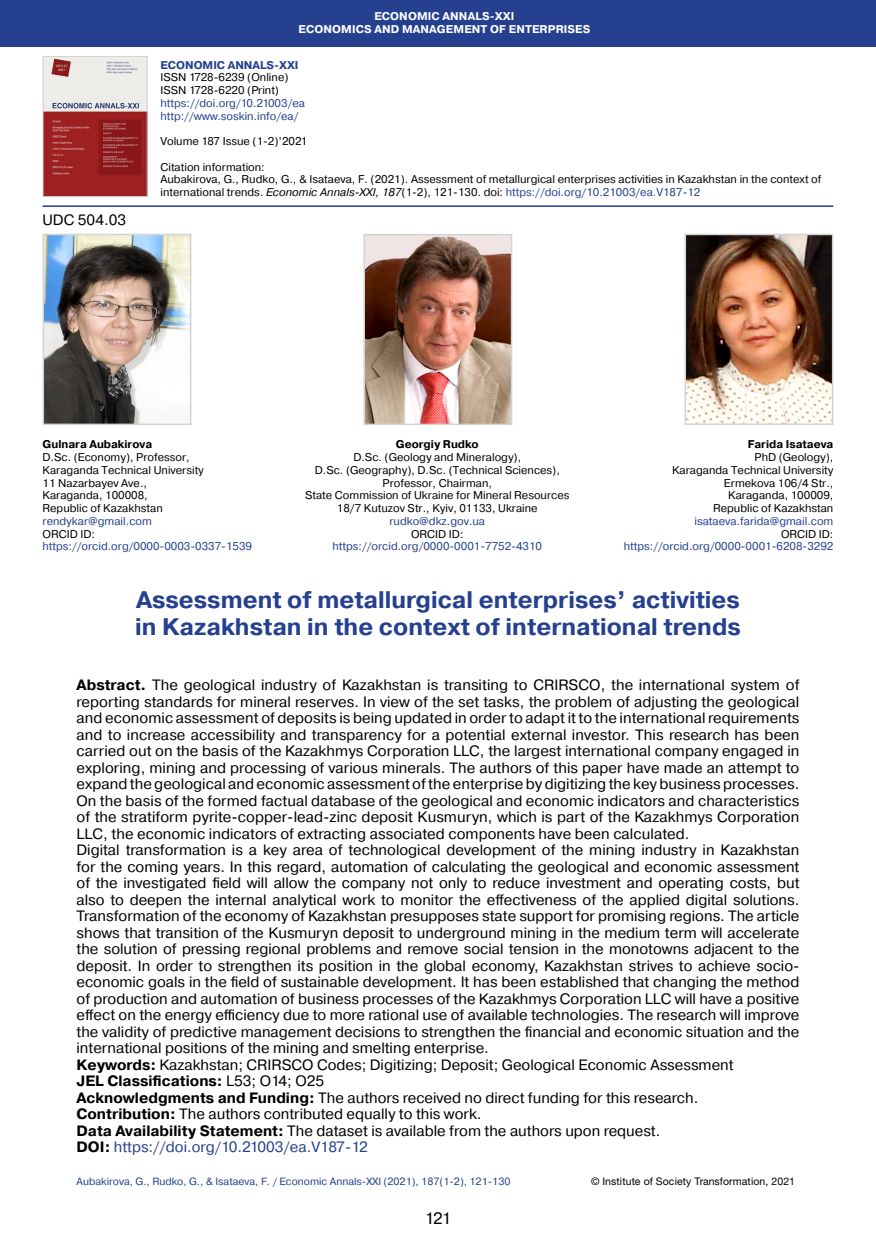
<style>
.page{position:relative;width:876px;height:1246px;background:#fff}
.page>*{position:absolute;margin:0;border:0;box-sizing:border-box;transform-origin:0 0}
.Заголовок_2019_2{font:700 24px "Pragmatica";color:#25408f}
.t1{font:16.5px "Pragmatica";color:#000}
.Анотация_2019{font:15px/16.5px "Pragmatica";color:#000;text-align:justify}
.Анотация_2019-2{font:15px "Pragmatica";color:#25408f}
.Анотация_2019-3{font:700 15px "Pragmatica";color:#000}
.Посада_2016{font:11.25px/12.8px "Pragmatica";color:#000}
.Посада_2016-2{font:11.25px "Pragmatica";color:#25408f}
.Посада_2016-3{font:700 11.25px "Pragmatica";letter-spacing:.01em;color:#fff}
.Посада_2016-4{font:700 11.25px "Pragmatica";color:#000}
.Посада_2016-5{font:700 11.25px "Pragmatica";color:#25408f}
.Нижний_колонтитул_20{font:10.5px "Pragmatica";color:#25408f}
.t2{font:10.5px "Helvetica Neue LTW1 G";letter-spacing:.01em;color:#000}
.s1{font-style:italic}
.s2{color:#25408f}
.s3{font-weight:700}
.s4{font-weight:400}
.s5{font-weight:700;color:#000}
</style>
<div class="page">
<div style="left:0;top:0;width:876px;height:47px;background:#25408f"></div>
<img style="left:45px;top:58px;width:101px;height:137px">
<div style="left:43px;top:56px;width:105px;height:141px;border:1px solid #d1d3d4"></div>
<hr style="left:43px;top:205px;width:790px;height:2px;background:#25408f">
<img style="left:687px;top:237px;width:143px;height:185px">
<div style="left:684px;top:234px;width:149px;height:191px;border:2px solid #d1d3d4"></div>
<img style="left:366px;top:237px;width:143px;height:185px">
<div style="left:363px;top:234px;width:149px;height:191px;border:2px solid #d1d3d4"></div>
<img style="left:46px;top:237px;width:142px;height:185px">
<div style="left:43px;top:234px;width:148px;height:191px;border:2px solid #d1d3d4"></div>
<p class="Посада_2016-3" style="left:374px;top:9px;width:142px">ECONOMIC ANNALS-XXI</p>
<p class="Посада_2016-3" style="left:298px;top:22px;width:293px">ECONOMICS AND MANAGEMENT OF ENTERPRISES</p>
<p class="Анотация_2019" style="left:43px;top:212px;width:85px">UDC 504.03</p>
<p class="Посада_2016-5" style="left:160px;top:57px;width:140px">ECONOMIC ANNALS-XXI</p>
<p class="Посада_2016" style="left:160px;top:71px;width:130px">ISSN 1728-6239 (Online)</p>
<p class="Посада_2016" style="left:160px;top:84px;width:120px">ISSN 1728-6220 (Print)</p>
<p class="Посада_2016-2" style="left:160px;top:96px;width:146px">https://doi.org/10.21003/ea</p>
<p class="Посада_2016-2" style="left:160px;top:109px;width:140px">http://www.soskin.info/ea/</p>
<p class="Посада_2016" style="left:160px;top:135px;width:148px">Volume 187 Issue (1-2)’2021</p>
<p class="Посада_2016" style="left:160px;top:161px;width:106px">Citation information:</p>
<p class="Посада_2016" style="left:160px;top:173px;width:662px">Aubakirova, G., Rudko, G., &amp; Isataeva, F. (2021). Assessment of metallurgical enterprises activities in Kazakhstan in the context of international trends. <span class="s1">Economic Annals-XXI, 187</span>(1-2), 121-130. doi: <span class="s2">https://doi.org/10.21003/ea.V187-12</span></p>
<p class="Посада_2016-4" style="left:43px;top:437px;width:111px">Gulnara Aubakirova</p>
<p class="Посада_2016" style="left:43px;top:451px;width:149px">D.Sc. (Economy), Professor,</p>
<p class="Посада_2016" style="left:43px;top:464px;width:163px">Karaganda Technical University</p>
<p class="Посада_2016" style="left:43px;top:476px;width:106px">11 Nazarbayev Ave.,</p>
<p class="Посада_2016" style="left:43px;top:489px;width:107px">Karaganda, 100008,</p>
<p class="Посада_2016" style="left:43px;top:502px;width:122px">Republic of Kazakhstan</p>
<p class="Посада_2016-2" style="left:43px;top:514px;width:111px">rendykar@gmail.com</p>
<p class="Посада_2016" style="left:43px;top:527px;width:54px">ORCID ID:</p>
<p class="Посада_2016-2" style="left:43px;top:539px;width:211px">https://orcid.org/0000-0003-0337-1539</p>
<p class="Посада_2016-4" style="left:396px;top:437px;width:84px">Georgiy Rudko</p>
<p class="Посада_2016" style="left:353px;top:451px;width:169px">D.Sc. (Geology and Mineralogy),</p>
<p class="Посада_2016" style="left:315px;top:464px;width:247px;text-align:center">D.Sc. (Geography), D.Sc. (Technical Sciences),<br>Professor, Chairman,</p>
<p class="Посада_2016" style="left:305px;top:489px;width:266px">State Commission of Ukraine for Mineral Resources</p>
<p class="Посада_2016" style="left:337px;top:502px;width:202px">18/7 Kutuzov Str., Kyiv, 01133, Ukraine</p>
<p class="Посада_2016-2" style="left:389px;top:514px;width:97px">rudko@dkz.gov.ua</p>
<p class="Посада_2016" style="left:411px;top:527px;width:54px">ORCID ID:</p>
<p class="Посада_2016-2" style="left:332px;top:539px;width:211px">https://orcid.org/0000-0001-7752-4310</p>
<p class="Посада_2016-4" style="left:748px;top:437px;width:87px">Farida Isataeva</p>
<p class="Посада_2016" style="left:754px;top:451px;width:80px">PhD (Geology),</p>
<p class="Посада_2016" style="left:672px;top:464px;width:163px">Karaganda Technical University</p>
<p class="Посада_2016" style="left:724px;top:476px;width:111px">Ermekova 106/4 Str.,</p>
<p class="Посада_2016" style="left:728px;top:489px;width:107px">Karaganda, 100009,</p>
<p class="Посада_2016" style="left:713px;top:502px;width:122px">Republic of Kazakhstan</p>
<p class="Посада_2016-2" style="left:694px;top:514px;width:140px">isataeva.farida@gmail.com</p>
<p class="Посада_2016" style="left:781px;top:527px;width:54px">ORCID ID:</p>
<p class="Посада_2016-2" style="left:624px;top:539px;width:211px">https://orcid.org/0000-0001-6208-3292</p>
<p class="Заголовок_2019_2" style="left:136px;top:584px;width:605px">Assessment of metallurgical enterprises’ activities</p>
<p class="Заголовок_2019_2" style="left:135px;top:611px;width:607px">in Kazakhstan in the context of international trends</p>
<p class="Анотация_2019" style="left:77px;top:677px;width:724px"><span class="s3">Abstract.</span> The geological industry of Kazakhstan is transiting to CRIRSCO, the international system of reporting standards for mineral reserves. In view of the set tasks, the problem of adjusting the geological and economic assessment of deposits is being updated in order to adapt it to the international requirements and to increase accessibility and transparency for a potential external investor. This research has been carried out on the basis of the Kazakhmys Corporation LLС, the largest international company engaged in exploring, mining and processing of various minerals. The authors of this paper have made an attempt to expand the geological and economic assessment of the enterprise by digitizing the key business processes.<br>On the basis of the formed factual database of the geological and economic indicators and characteristics of the stratiform pyrite-copper-lead-zinc deposit Kusmuryn, which is part of the Kazakhmys Corporation LLС, the economic indicators of extracting associated components have been calculated.</p>
<p class="Анотация_2019" style="left:77px;top:842px;width:724px">Digital transformation is a key area of technological development of the mining industry in Kazakhstan for the coming years. In this regard, automation of calculating the geological and economic assessment of the investigated field will allow the company not only to reduce investment and operating costs, but also to deepen the internal analytical work to monitor the effectiveness of the applied digital solutions.<br>Transformation of the economy of Kazakhstan presupposes state support for promising regions. The article shows that transition of the Kusmuryn deposit to underground mining in the medium term will accelerate the solution of pressing regional problems and remove social tension in the monotowns adjacent to the deposit. In order to strengthen its position in the global economy, Kazakhstan strives to achieve socio&shy;economic goals in the field of sustainable development. It has been established that changing the method of production and automation of business processes of the Kazakhmys Corporation LLС will have a positive effect on the energy efficiency due to more rational use of available technologies. The research will improve the validity of predictive management decisions to strengthen the financial and economic situation and the international positions of the mining and smelting enterprise.</p>
<p class="Анотация_2019" style="left:77px;top:1057px;width:659px"><span class="s3">Keywords:</span> Kazakhstan; CRIRSCO Codes; Digitizing; Deposit; Geological Economic Assessment</p>
<p class="Анотация_2019-3" style="left:77px;top:1071px;width:249px">JEL Classifications: <span class="s4">L53; O14; O25</span></p>
<p class="Анотация_2019" style="left:77px;top:1090px;width:623px"><span class="s3">Acknowledgments and Funding:</span> The authors received no direct funding for this research.</p>
<p class="Анотация_2019" style="left:77px;top:1106px;width:407px"><span class="s3">Contribution:</span> The authors contributed equally to this work.</p>
<p class="Анотация_2019" style="left:77px;top:1123px;width:585px"><span class="s3">Data Availability Statement:</span> The dataset is available from the authors upon request.</p>
<p class="Анотация_2019-2" style="left:77px;top:1138px;width:293px"><span class="s5">DOI:</span> https://doi.org/10.21003/ea.V187-12</p>
<p class="Нижний_колонтитул_20" style="left:77px;top:1174px;width:435px">Aubakirova, G., Rudko, G., &amp; Isataeva, F. / Economic Annals-XXI (2021), 187(1-2), 121-130</p>
<p class="t1" style="left:425px;top:1208px;width:28px">121</p>
<p class="t2" style="left:591px;top:1174px;width:206px">© Institute of Society Transformation, 2021</p>
</div>
